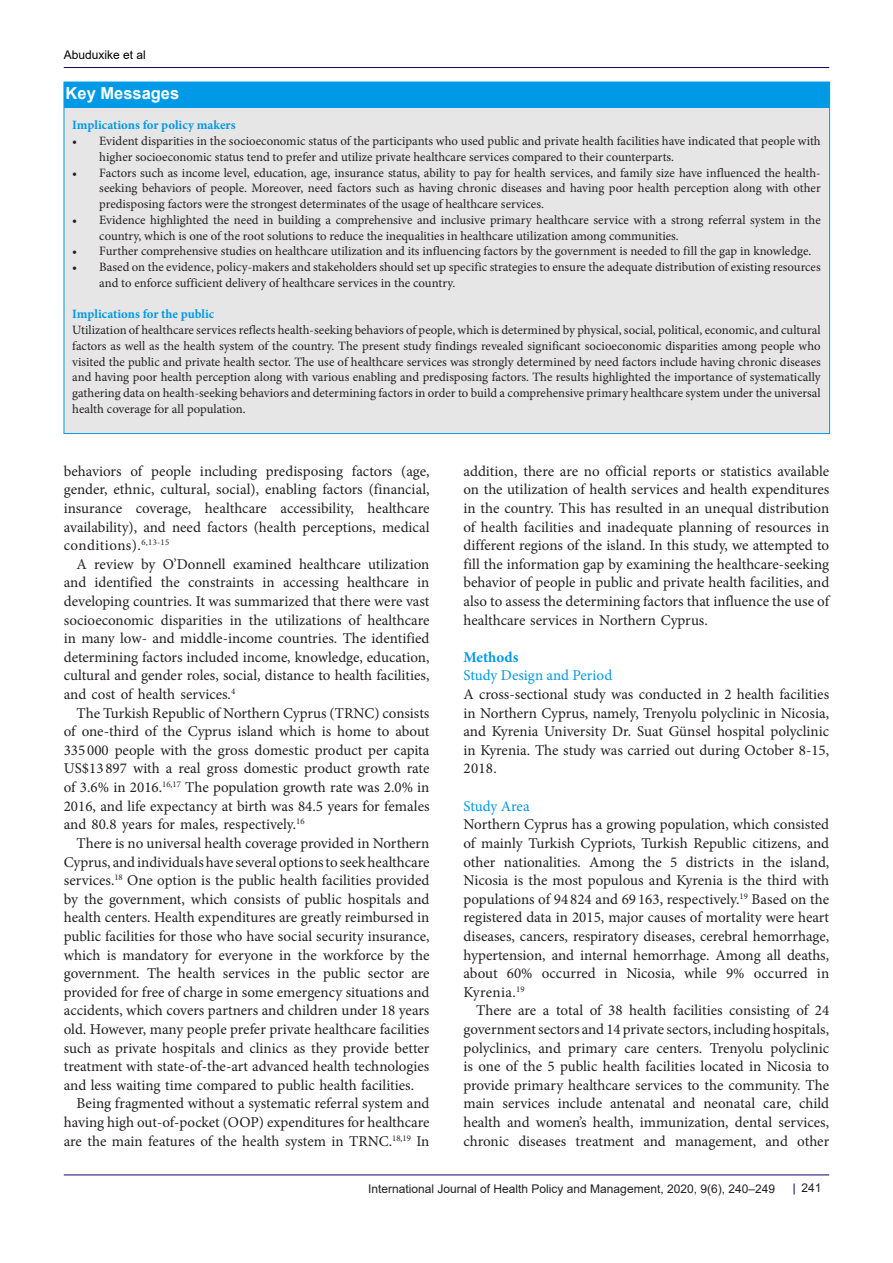
<style>
.page{position:relative;width:893px;height:1263px;background:#fff}
.page>*{position:absolute;margin:0;border:0;box-sizing:border-box;transform-origin:0 0}
.t1{font:700 16.5px "Arial";color:#fff}
.t2{font:15px/18.6px "Minion Pro";color:#231f20;text-align:justify}
.heading_3{font:15px "Minion Pro";color:#0099e5}
.heading_2{font:700 15px "Minion Pro";color:#0099e5}
.t3{font:12.75px/15.8px "Minion Pro";color:#231f20}
.t4{font:700 12.75px "Minion Pro";color:#0099e5}
.t5{font:12px "Arial";color:#231f20}
.t6{font:12px "Arial";color:#000001}
</style>
<div class="page">
<hr style="left:64px;top:67px;width:765px;height:1px;background:#190066">
<hr style="left:64px;top:1175px;width:765px;height:1px;background:#190066">
<div style="left:64px;top:82px;width:766px;height:352px;background:#e6e6e6;border:1px solid #0099e5"></div>
<div style="left:64px;top:82px;width:766px;height:26px;background:#0099e5"></div>
<p class="t6" style="left:64px;top:46px;width:84px">Abuduxike et al</p>
<p class="t1" style="left:66px;top:81px;width:115px">Key Messages</p>
<p class="t4" style="left:72px;top:116px;width:165px">Implications for policy makers</p>
<p class="t3" style="left:99px;top:133px;width:723px;text-indent:-27px">• Evident disparities in the socioeconomic status of the participants who used public and private health facilities have indicated that people with higher socioeconomic status tend to prefer and utilize private healthcare services compared to their counterparts.</p>
<p class="t3" style="left:99px;top:165px;width:723px;text-align:justify;text-indent:-27px">• Factors such as income level, education, age, insurance status, ability to pay for health services, and family size have influenced the health&shy;seeking behaviors of people. Moreover, need factors such as having chronic diseases and having poor health perception along with other predisposing factors were the strongest determinates of the usage of healthcare services.</p>
<p class="t3" style="left:99px;top:212px;width:723px;text-indent:-27px">• Evidence highlighted the need in building a comprehensive and inclusive primary healthcare service with a strong referral system in the country, which is one of the root solutions to reduce the inequalities in healthcare utilization among communities.</p>
<p class="t3" style="left:72px;top:244px;width:740px">• Further comprehensive studies on healthcare utilization and its influencing factors by the government is needed to fill the gap in knowledge.</p>
<p class="t3" style="left:99px;top:259px;width:723px;text-indent:-27px">• Based on the evidence, policy-makers and stakeholders should set up specific strategies to ensure the adequate distribution of existing resources and to enforce sufficient delivery of healthcare services in the country.</p>
<p class="t4" style="left:72px;top:305px;width:144px">Implications for the public</p>
<p class="t3" style="left:72px;top:322px;width:750px;text-align:justify">Utilization of healthcare services reflects health-seeking behaviors of people, which is determined by physical, social, political, economic, and cultural factors as well as the health system of the country. The present study findings revealed significant socioeconomic disparities among people who visited the public and private health sector. The use of healthcare services was strongly determined by need factors include having chronic diseases and having poor health perception along with various enabling and predisposing factors. The results highlighted the importance of systematically gathering data on health-seeking behaviors and determining factors in order to build a comprehensive primary healthcare system under the universal health coverage for all population.</p>
<p class="t2" style="left:64px;top:462px;width:367px">behaviors of people including predisposing factors (age, gender, ethnic, cultural, social), enabling factors (financial, insurance coverage, healthcare accessibility, healthcare availability), and need factors (health perceptions, medical conditions).<sup>6,13-15</sup></p>
<p class="t2" style="left:64px;top:555px;width:367px;text-indent:13px">A review by O’Donnell examined healthcare utilization and identified the constraints in accessing healthcare in developing countries. It was summarized that there were vast socioeconomic disparities in the utilizations of healthcare in many low- and middle-income countries. The identified determining factors included income, knowledge, education, cultural and gender roles, social, distance to health facilities, and cost of health services.<sup>4</sup></p>
<p class="t2" style="left:64px;top:704px;width:367px;text-indent:13px">The Turkish Republic of Northern Cyprus (TRNC) consists of one-third of the Cyprus island which is home to about 335 000 people with the gross domestic product per capita US$13 897 with a real gross domestic product growth rate of 3.6% in 2016.<sup>16,17</sup> The population growth rate was 2.0% in 2016, and life expectancy at birth was 84.5 years for females and 80.8 years for males, respectively.<sup>16</sup></p>
<p class="t2" style="left:64px;top:834px;width:367px;text-indent:13px">There is no universal health coverage provided in Northern Cyprus, and individuals have several options to seek healthcare services.<sup>18</sup> One option is the public health facilities provided by the government, which consists of public hospitals and health centers. Health expenditures are greatly reimbursed in public facilities for those who have social security insurance, which is mandatory for everyone in the workforce by the government. The health services in the public sector are provided for free of charge in some emergency situations and accidents, which covers partners and children under 18 years old. However, many people prefer private healthcare facilities such as private hospitals and clinics as they provide better treatment with state-of-the-art advanced health technologies and less waiting time compared to public health facilities.</p>
<p class="t2" style="left:64px;top:1094px;width:367px;text-indent:13px">Being fragmented without a systematic referral system and having high out-of-pocket (OOP) expenditures for healthcare are the main features of the health system in TRNC.<sup>18,19</sup> In</p>
<p class="t2" style="left:463px;top:462px;width:367px">addition, there are no official reports or statistics available on the utilization of health services and health expenditures in the country. This has resulted in an unequal distribution of health facilities and inadequate planning of resources in different regions of the island. In this study, we attempted to fill the information gap by examining the healthcare-seeking behavior of people in public and private health facilities, and also to assess the determining factors that influence the use of healthcare services in Northern Cyprus.</p>
<p class="heading_2" style="left:463px;top:646px;width:56px">Methods</p>
<p class="heading_3" style="left:463px;top:666px;width:150px">Study Design and Period</p>
<p class="t2" style="left:463px;top:685px;width:367px">A cross-sectional study was conducted in 2 health facilities in Northern Cyprus, namely, Trenyolu polyclinic in Nicosia, and Kyrenia University Dr. Suat Günsel hospital polyclinic in Kyrenia. The study was carried out during October 8-15, 2018.</p>
<p class="heading_3" style="left:463px;top:796px;width:68px">Study Area</p>
<p class="t2" style="left:463px;top:815px;width:367px">Northern Cyprus has a growing population, which consisted of mainly Turkish Cypriots, Turkish Republic citizens, and other nationalities. Among the 5 districts in the island, Nicosia is the most populous and Kyrenia is the third with populations of 94 824 and 69 163, respectively.<sup>19</sup> Based on the registered data in 2015, major causes of mortality were heart diseases, cancers, respiratory diseases, cerebral hemorrhage, hypertension, and internal hemorrhage. Among all deaths, about 60% occurred in Nicosia, while 9% occurred in Kyrenia.<sup>19</sup></p>
<p class="t2" style="left:463px;top:1001px;width:367px;text-indent:13px">There are a total of 38 health facilities consisting of 24 government sectors and 14 private sectors, including hospitals, polyclinics, and primary care centers. Trenyolu polyclinic is one of the 5 public health facilities located in Nicosia to provide primary healthcare services to the community. The main services include antenatal and neonatal care, child health and women’s health, immunization, dental services, chronic diseases treatment and management, and other</p>
<p class="t5" style="left:368px;top:1180px;width:408px">International Journal of Health Policy and Management, 2020, 9(6), 240–249</p>
<p class="t5" style="left:801px;top:1180px;width:22px">241</p>
</div>
